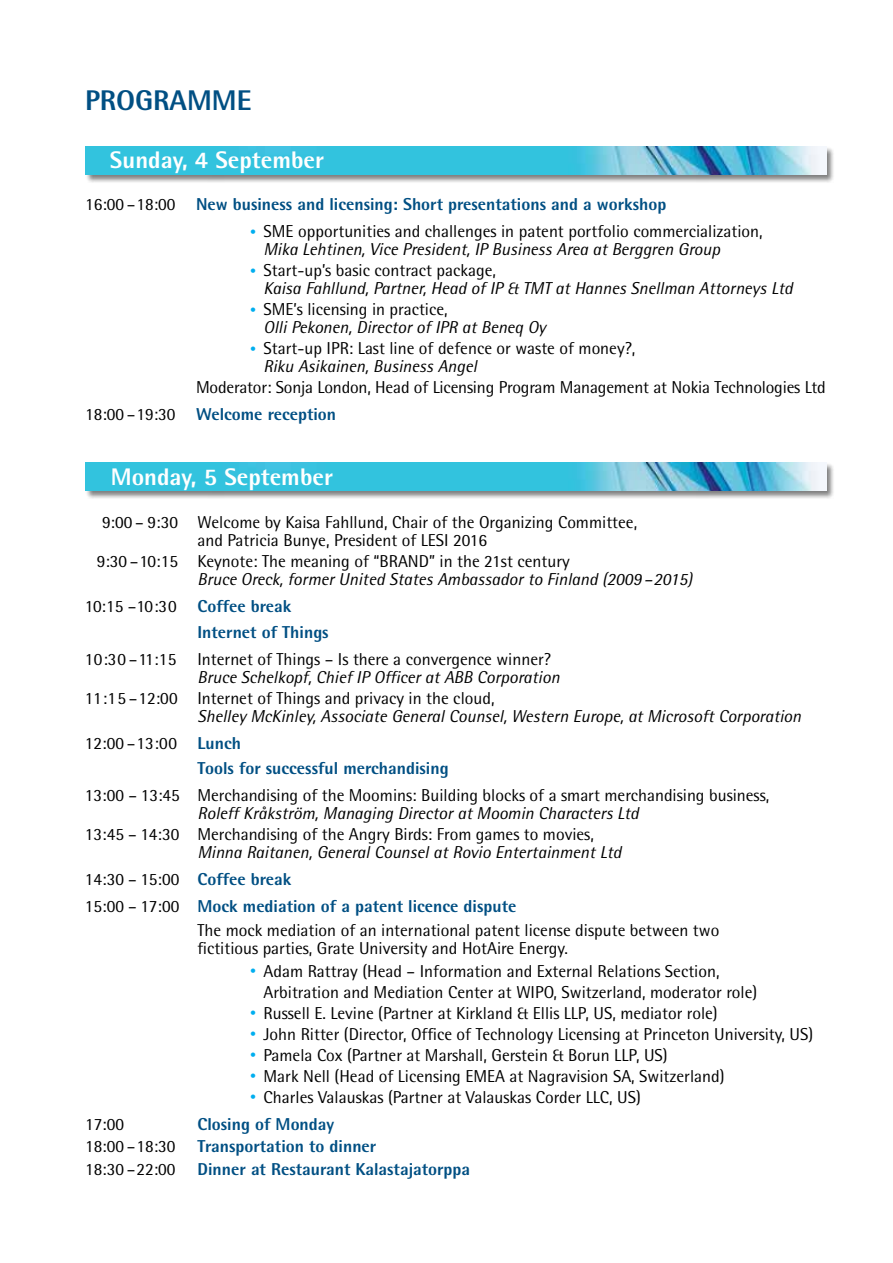
<style>
.page{position:relative;width:893px;height:1263px;background:#fff}
.page>*{position:absolute;margin:0;border:0;box-sizing:border-box;transform-origin:0 0}
.t1{font:800 28.5px "Rotis Semi Sans";color:#004f83}
.t2{font:800 24px "Rotis Semi Sans";color:#fff}
.t3{font:17.25px/18px "Rotis Semi Sans";color:#000}
.t4{font:italic 17.25px/18px "Rotis Semi Sans";color:#000}
.t5{font:800 17.25px "Rotis Semi Sans";color:#004f83}
.s1{font-weight:400;color:#000}
.s2{font-size:12px;color:#00aeef}
.s3{font-style:italic}
.s4{font-style:normal;font-size:12px;color:#00aeef}
.s5{font-style:normal}
.s6{font-weight:800;color:#004f83}
.s7{font-weight:800;font-style:normal;color:#004f83}
</style>
<div class="page">
<div style="left:85px;top:147px;width:750px;height:37px;background:#000;opacity:.5"></div>
<img style="left:85px;top:147px;width:741px;height:28px">
<div style="left:85px;top:462px;width:750px;height:38px;background:#000;opacity:.5"></div>
<img style="left:85px;top:463px;width:741px;height:28px">
<h1 class="t1" style="left:85px;top:82px;width:168px">PROGRAMME</h1>
<h2 class="t2" style="left:110px;top:145px;width:216px">Sunday, 4 September</h2>
<p class="t5" style="left:85px;top:193px;width:583px"><span class="s1">16:00 – 18:00</span> New business and licensing: Short presentations and a workshop</p>
<p class="t3" style="left:264px;top:222px;width:501px;text-indent:-14px"><span class="s2">•</span> SME opportunities and challenges in patent portfolio commercialization,<br><span class="s3">Mika Lehtinen, Vice President, IP Business Area at Berggren Group</span></p>
<p class="t4" style="left:264px;top:261px;width:531px;text-indent:-14px"><span class="s4">•</span> <span class="s5">Start-up’s basic contract package,<br></span>Kaisa Fahllund, Partner, Head of IP &amp; TMT at Hannes Snellman Attorneys Ltd</p>
<p class="t4" style="left:264px;top:300px;width:284px;text-indent:-14px"><span class="s4">•</span> <span class="s5">SME’s licensing in practice,<br></span>Olli Pekonen, Director of IPR at Beneq Oy</p>
<p class="t3" style="left:264px;top:339px;width:373px;text-indent:-14px"><span class="s2">•</span> Start-up IPR: Last line of defence or waste of money?,<br><span class="s3">Riku Asikainen, Business Angel</span></p>
<p class="t3" style="left:85px;top:374px;width:742px;line-height:27px;text-indent:111px">Moderator: Sonja London, Head of Licensing Program Management at Nokia Technologies Ltd<br>18:00 – 19:30 <span class="s6">Welcome reception</span></p>
<h2 class="t2" style="left:111px;top:461px;width:224px">Monday, 5 September</h2>
<p class="t3" style="left:198px;top:513px;width:441px;text-indent:-95px">9:00 – 9:30 Welcome by Kaisa Fahllund, Chair of the Organizing Committee, and Patricia Bunye, President of LESI 2016</p>
<p class="t3" style="left:97px;top:552px;width:475px">9:30 – 10:15 Keynote: The meaning of “BRAND” in the 21st century</p>
<p class="t4" style="left:197px;top:570px;width:496px">Bruce Oreck, former United States Ambassador to Finland (2009 – 2015)</p>
<p class="t3" style="left:85px;top:597px;width:208px">10:15 –10:30 <span class="s6">Coffee break</span></p>
<p class="t5" style="left:197px;top:621px;width:133px">Internet of Things</p>
<p class="t3" style="left:85px;top:650px;width:467px">10:30 – 11:15 Internet of Things – Is there a convergence winner?</p>
<p class="t4" style="left:197px;top:667px;width:364px">Bruce Schelkopf, Chief IP Officer at ABB Corporation</p>
<p class="t3" style="left:85px;top:689px;width:411px">11:15 – 12:00 Internet of Things and privacy in the cloud,</p>
<p class="t4" style="left:197px;top:706px;width:605px">Shelley McKinley, Associate General Counsel, Western Europe, at Microsoft Corporation</p>
<p class="t3" style="left:85px;top:734px;width:158px">12:00 – 13:00 <span class="s6">Lunch</span></p>
<p class="t5" style="left:197px;top:757px;width:253px">Tools for successful merchandising</p>
<p class="t3" style="left:85px;top:786px;width:686px">13:00 – 13:45 Merchandising of the Moomins: Building blocks of a smart merchandising business,</p>
<p class="t4" style="left:197px;top:804px;width:443px">Roleff Kråkström, Managing Director at Moomin Characters Ltd</p>
<p class="t3" style="left:85px;top:825px;width:510px">13:45 – 14:30 Merchandising of the Angry Birds: From games to movies,</p>
<p class="t4" style="left:85px;top:838px;width:538px;line-height:27px;text-indent:113px">Minna Raitanen, General Counsel at Rovio Entertainment Ltd<br><span class="s5">14:30 – 15:00</span> <span class="s7">Coffee break<br></span><span class="s5">15:00 – 17:00</span> <span class="s7">Mock mediation of a patent licence dispute</span></p>
<p class="t3" style="left:197px;top:921px;width:523px">The mock mediation of an international patent license dispute between two fictitious parties, Grate University and HotAire Energy.</p>
<p class="t3" style="left:264px;top:960px;width:495px;line-height:21px;text-indent:-14px"><span class="s2">•</span> Adam Rattray (Head – Information and External Relations Section,<br>Arbitration and Mediation Center at WIPO, Switzerland, moderator role)</p>
<p class="t3" style="left:250px;top:1004px;width:469px"><span class="s2">•</span> Russell E. Levine (Partner at Kirkland &amp; Ellis LLP, US, mediator role)</p>
<p class="t3" style="left:250px;top:1025px;width:565px"><span class="s2">•</span> John Ritter (Director, Office of Technology Licensing at Princeton University, US)</p>
<p class="t3" style="left:250px;top:1046px;width:419px"><span class="s2">•</span> Pamela Cox (Partner at Marshall, Gerstein &amp; Borun LLP, US)</p>
<p class="t3" style="left:250px;top:1067px;width:476px"><span class="s2">•</span> Mark Nell (Head of Licensing EMEA at Nagravision SA, Switzerland)</p>
<p class="t3" style="left:250px;top:1088px;width:392px"><span class="s2">•</span> Charles Valauskas (Partner at Valauskas Corder LLC, US)</p>
<p class="t3" style="left:85px;top:1115px;width:41px">17:00</p>
<p class="t5" style="left:198px;top:1113px;width:138px">Closing of Monday</p>
<p class="t3" style="left:85px;top:1137px;width:92px">18:00 – 18:30</p>
<p class="t5" style="left:198px;top:1135px;width:180px">Transportation to dinner</p>
<p class="t3" style="left:85px;top:1160px;width:92px">18:30 – 22:00</p>
<p class="t5" style="left:198px;top:1158px;width:274px">Dinner at Restaurant Kalastajatorppa</p>
</div>
